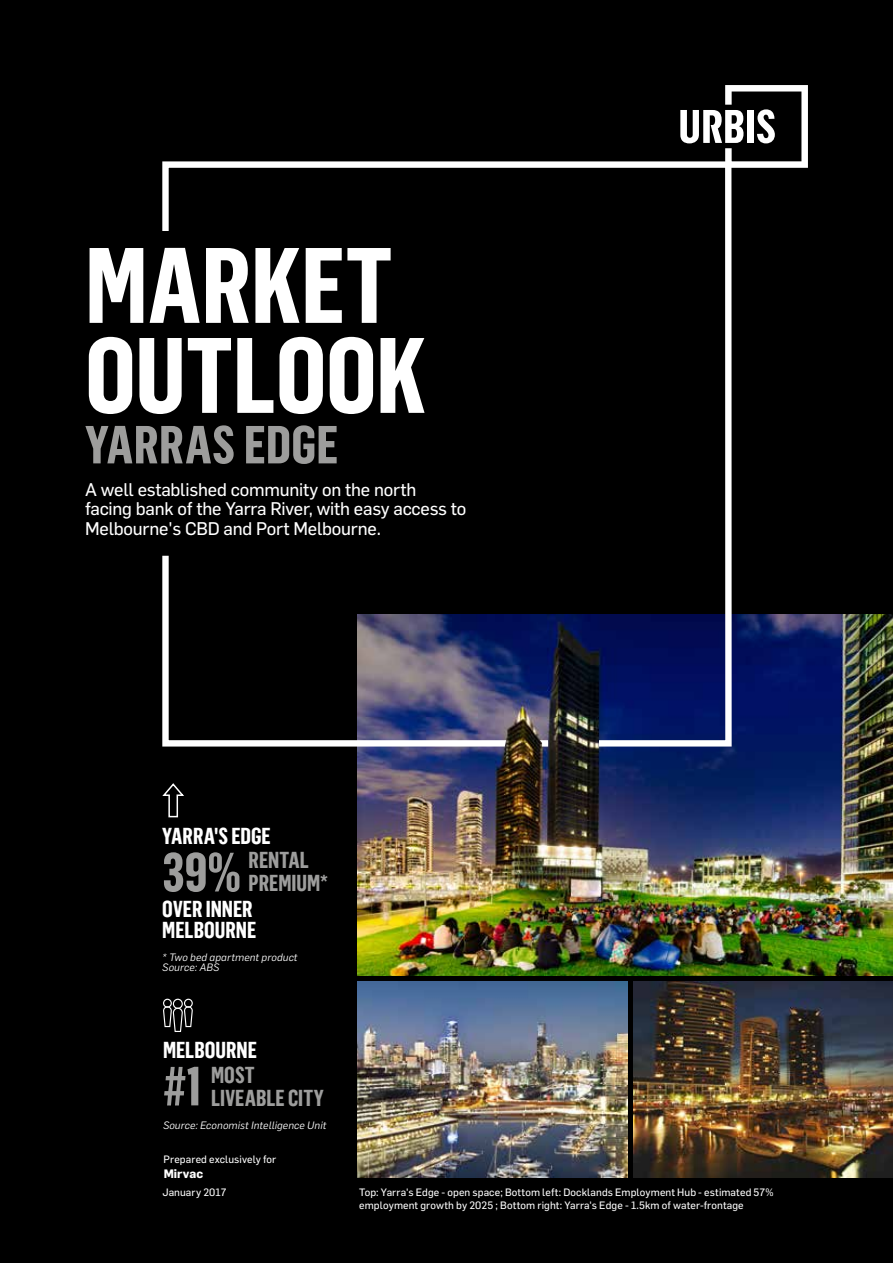
<style>
.page{position:relative;width:893px;height:1263px;background:#000}
.page>*{position:absolute;margin:0;border:0;box-sizing:border-box;transform-origin:0 0}
.t1{font:700 105px/90px "Flama Cond";color:#fff}
.t2{font:700 54px "Flama Cond";color:#9d9d9c}
.t3{font:700 52.5px "Flama Cond";letter-spacing:.005em;color:#9d9d9c}
.t4{font:700 22.5px/21px "Flama Cond";color:#fff}
.t5{font:700 22.5px/22.5px "Flama Cond";color:#9d9d9c}
.t6{font:18px/19.5px "Flama Basic";letter-spacing:-.01em;color:#fff}
.t7{font:700 12px "Flama";color:#fff}
.t8{font:10.5px/13.5px "Flama Basic";letter-spacing:.01em;color:#fff}
.t9{font:italic 10.5px/10.5px "Flama";letter-spacing:.015em;color:#fff}
</style>
<div class="page">
<img style="left:357px;top:614px;width:536px;height:361px">
<svg style="left:680px;top:85px;width:128px;height:83px"></svg>
<svg style="left:162px;top:158px;width:573px;height:592px"></svg>
<img style="left:357px;top:982px;width:271px;height:196px">
<img style="left:634px;top:982px;width:259px;height:196px">
<svg style="left:163px;top:999px;width:30px;height:33px"></svg>
<svg style="left:162px;top:783px;width:22px;height:35px"></svg>
<h1 class="t1" style="left:85px;top:238px;width:343px">MARKET<br>OUTLOOK</h1>
<h3 class="t3" style="left:85px;top:414px;width:255px">YARRAS EDGE</h3>
<h3 class="t6" style="left:85px;top:479px;width:383px">A well established community on the north facing bank of the Yarra River, with easy access to<br>Melbourne's CBD and Port Melbourne.</h3>
<h3 class="t4" style="left:162px;top:825px;width:110px">YARRA'S EDGE</h3>
<h2 class="t2" style="left:162px;top:841px;width:80px">39%</h2>
<h3 class="t4" style="left:162px;top:897px;width:95px">OVER INNER<br>MELBOURNE</h3>
<h3 class="t5" style="left:249px;top:848px;width:81px">RENTAL<br>PREMIUM*</h3>
<p class="t9" style="left:162px;top:951px;width:137px">* Two bed apartment product<br>Source: ABS</p>
<h3 class="t4" style="left:163px;top:1039px;width:95px">MELBOURNE</h3>
<h2 class="t2" style="left:163px;top:1055px;width:41px">#1</h2>
<h3 class="t5" style="left:211px;top:1063px;width:114px">MOST<br>LIVEABLE CITY</h3>
<p class="t9" style="left:163px;top:1119px;width:165px">Source: Economist Intelligence Unit</p>
<p class="t8" style="left:164px;top:1152px;width:114px">Prepared exclusively for</p>
<p class="t7" style="left:164px;top:1164px;width:41px">Mirvac</p>
<p class="t8" style="left:162px;top:1185px;width:65px">January 2017</p>
<p class="t8" style="left:359px;top:1185px;width:416px">Top: Yarra's Edge - open space; Bottom left: Docklands Employment Hub - estimated 57% employment growth by 2025 ; Bottom right: Yarra's Edge - 1.5km of water-frontage</p>
</div>
